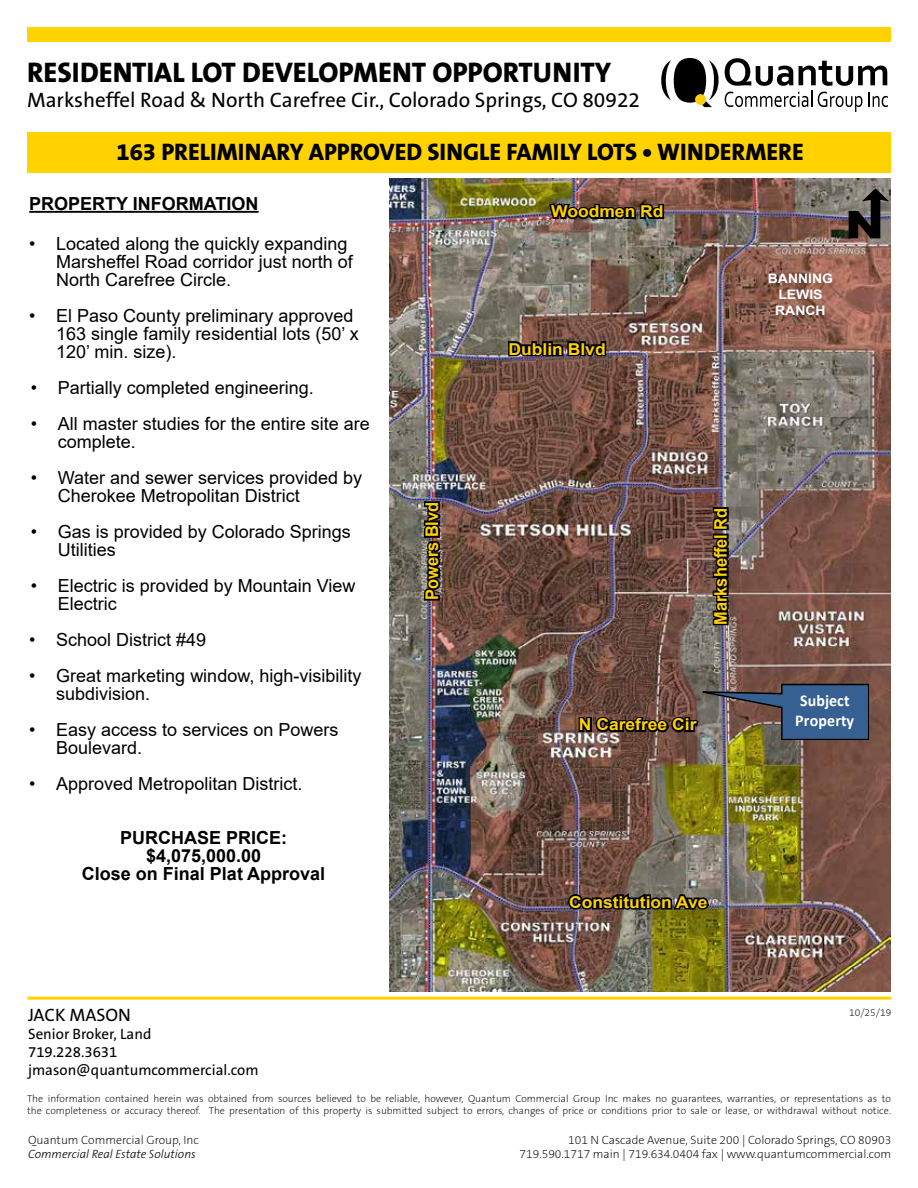
<style>
.page{position:relative;width:918px;height:1188px;background:#fff}
.page>*{position:absolute;margin:0;border:0;box-sizing:border-box;transform-origin:0 0}
.t1{font:800 28.5px "The Sans B8";color:#000}
.t2{font:800 24px "The Sans B8";color:#000}
.t3{font:21px "The Sans B5 Plain";color:#000}
.t4{font:18px/18px "Arial";color:#000}
.t5{font:700 18px/18px "Arial";color:#000;text-align:center}
.t6{font:18px "The Sans B5 Plain";letter-spacing:-.005em;color:#000}
.t7{font:700 17.4px "Arial";color:#ffd200;scale:.94 1}
.t8{font:700 16.5px/20.1px "Calibri";letter-spacing:.01em;color:#fff;scale:.96 1}
.t9{font:700 16.35px "Arial";color:#ffd200;scale:1.07 1}
.t10{font:15px/18px "The Sans B5 Plain";color:#000}
.t11{font:700 13.05px/15.8px "Arial";color:#fff;text-align:center;scale:1.07 1}
.t12{font:200 12px/14.4px "The Sans B2";color:#000;text-align:right}
.t13{font:italic 300 12px "The Sans B3";color:#000}
.t14{font:200 10.2px/12.3px "The Sans B2";color:#000}
</style>
<div class="page">
<hr style="left:27px;top:997px;width:864px;height:3px;background:#ffd200">
<div style="left:27px;top:27px;width:864px;height:15px;background:#ffd200"></div>
<div style="left:27px;top:132px;width:864px;height:40px;background:#ffd200"></div>
<svg style="left:661px;top:58px;width:58px;height:49px"></svg>
<svg style="left:725px;top:58px;width:163px;height:54px"></svg>
<hr style="left:29px;top:211px;width:230px;height:2px;background:#000">
<img style="left:389px;top:178px;width:502px;height:813px">
<img style="left:418px;top:500px;width:31px;height:129px">
<svg style="left:849px;top:188px;width:40px;height:50px;background:#494441"></svg>
<svg style="left:688px;top:505px;width:49px;height:122px;background:#594540"></svg>
<svg style="left:506px;top:338px;width:102px;height:24px;background:#392c2b"></svg>
<img style="left:547px;top:196px;width:119px;height:32px">
<img style="left:566px;top:890px;width:145px;height:25px">
<svg style="left:577px;top:684px;width:292px;height:56px;background:#545159"></svg>
<h1 class="t1" style="left:27px;top:57px;width:586px">RESIDENTIAL LOT DEVELOPMENT OPPORTUNITY</h1>
<p class="t3" style="left:27px;top:89px;width:615px">Marksheffel Road &amp; North Carefree Cir., Colorado Springs, CO 80922</p>
<h2 class="t2" style="left:117px;top:139px;width:689px">163 PRELIMINARY APPROVED SINGLE FAMILY LOTS • WINDERMERE</h2>
<p class="t5" style="left:29px;top:195px;width:231px">PROPERTY INFORMATION</p>
<p class="t4" style="left:56px;top:234px;width:298px;text-indent:-27px">• Located along the quickly expanding<br>Marsheffel Road corridor just north of<br>North Carefree Circle.</p>
<p class="t4" style="left:56px;top:306px;width:304px;text-indent:-27px">• El Paso County preliminary approved<br>163 single family residential lots (50’ x<br>120’ min. size).</p>
<p class="t4" style="left:31px;top:378px;width:285px">• Partially completed engineering.</p>
<p class="t4" style="left:58px;top:414px;width:314px;text-indent:-27px">• All master studies for the entire site are complete.</p>
<p class="t4" style="left:58px;top:468px;width:306px;text-indent:-27px">• Water and sewer services provided by<br>Cherokee Metropolitan District</p>
<p class="t4" style="left:58px;top:522px;width:295px;text-indent:-27px">• Gas is provided by Colorado Springs<br>Utilities</p>
<p class="t4" style="left:58px;top:576px;width:299px;text-indent:-27px">• Electric is provided by Mountain View<br>Electric</p>
<p class="t4" style="left:29px;top:630px;width:179px">• School District #49</p>
<p class="t4" style="left:56px;top:666px;width:307px;text-indent:-27px">• Great marketing window, high-visibility subdivision.</p>
<p class="t4" style="left:56px;top:720px;width:284px;text-indent:-27px">• Easy access to services on Powers<br>Boulevard.</p>
<p class="t4" style="left:29px;top:774px;width:275px">• Approved Metropolitan District.</p>
<p class="t5" style="left:82px;top:828px;width:245px">PURCHASE PRICE: $4,075,000.00<br>Close on Final Plat Approval</p>
<p class="t9" style="left:551px;top:200px;width:106px">Woodmen Rd</p>
<p class="t9" style="left:509px;top:337px;width:92px">Dublin Blvd</p>
<p class="t11" style="left:768px;top:271px;width:62px">BANNING<br>LEWIS<br>RANCH</p>
<p class="t7" style="left:420px;top:600px;width:106px;rotate:-90deg">Powers Blvd</p>
<p class="t7" style="left:709px;top:625px;width:126px;rotate:-90deg">Marksheffel Rd</p>
<p class="t9" style="left:579px;top:713px;width:111px">N Carefree Cir</p>
<p class="t8" style="left:795px;top:690px;width:63px">Subject<br>Property</p>
<p class="t9" style="left:569px;top:890px;width:131px">Constitution Ave</p>
<p class="t14" style="left:849px;top:1006px;width:44px">10/25/19</p>
<p class="t6" style="left:28px;top:1006px;width:104px">JACK MASON</p>
<p class="t10" style="left:28px;top:1026px;width:232px">Senior Broker, Land<br>719.228.3631 jmason@quantumcommercial.com</p>
<p class="t14" style="left:27px;top:1092px;width:866px">The information contained herein was obtained from sources believed to be reliable, however, Quantum Commercial Group Inc makes no guarantees, warranties, or representations as to the completeness or accuracy thereof. The presentation of this property is submitted subject to errors, changes of price or conditions prior to sale or lease, or withdrawal without notice.</p>
<p class="t12" style="left:520px;top:1133px;width:373px">101 N Cascade Avenue, Suite 200 | Colorado Springs, CO 80903<br>719.590.1717 main | 719.634.0404 fax | www.quantumcommercial.com</p>
<p class="t12" style="left:28px;top:1133px;width:172px">Quantum Commercial Group, Inc</p>
<p class="t13" style="left:28px;top:1148px;width:169px">Commercial Real Estate Solutions</p>
</div>
